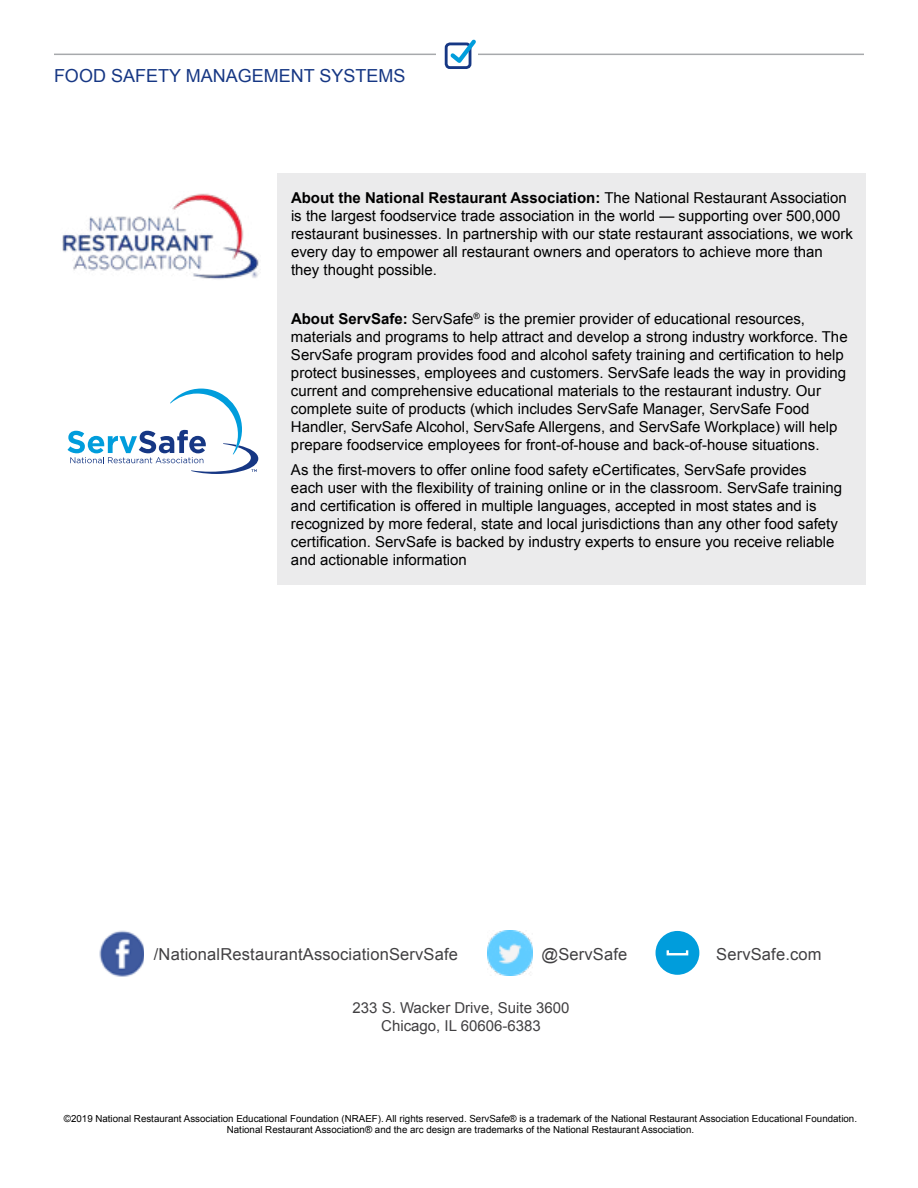
<style>
.page{position:relative;width:918px;height:1188px;background:#fff}
.page>*{position:absolute;margin:0;border:0;box-sizing:border-box;transform-origin:0 0}
.t1{font:18px "Arial";color:#163784}
.t2{font:16.5px "Arial";letter-spacing:.01em;color:#414042}
.t3{font:15px/18px "Arial";color:#000}
.t4{font:15px/18px "Arial";color:#414042;text-align:center}
.t5{font:9.75px/11.7px "Arial";color:#000;text-align:center}
.s1{font-weight:700}
</style>
<div class="page">
<div style="left:278px;top:173px;width:588px;height:412px;background:#ebebec"></div>
<svg style="left:68px;top:389px;width:190px;height:85px"></svg>
<img style="left:62px;top:193px;width:197px;height:87px">
<img style="left:488px;top:931px;width:44px;height:45px">
<div style="left:656px;top:931px;width:43px;height:44px;background:#009ddc;border-radius:50%"></div>
<div style="left:667px;top:949px;width:21px;height:6px;border:2px solid #fff"></div>
<img style="left:99px;top:930px;width:45px;height:47px">
<hr style="left:54px;top:54px;width:810px;height:1px;background:#a7a9ac">
<div style="left:436px;top:35px;width:42px;height:38px;background:#fff"></div>
<div style="left:445px;top:43px;width:26px;height:26px;border:3px solid #163784;border-radius:4px"></div>
<svg style="left:447px;top:39px;width:33px;height:28px"></svg>
<p class="t1" style="left:54px;top:64px;width:353px">FOOD SAFETY MANAGEMENT SYSTEMS</p>
<p class="t3" style="left:291px;top:189px;width:563px"><span class="s1">About the National Restaurant Association:</span> The National Restaurant Association is the largest foodservice trade association in the world — supporting over 500,000 restaurant businesses. In partnership with our state restaurant associations, we work every day to empower all restaurant owners and operators to achieve more than they thought possible.</p>
<p class="t3" style="left:291px;top:310px;width:558px"><span class="s1">About ServSafe:</span> ServSafe<sup>®</sup> is the premier provider of educational resources, materials and programs to help attract and develop a strong industry workforce. The ServSafe program provides food and alcohol safety training and certification to help protect businesses, employees and customers. ServSafe leads the way in providing current and comprehensive educational materials to the restaurant industry. Our complete suite of products (which includes ServSafe Manager, ServSafe Food Handler, ServSafe Alcohol, ServSafe Allergens, and ServSafe Workplace) will help prepare foodservice employees for front-of-house and back-of-house situations.</p>
<p class="t3" style="left:291px;top:461px;width:553px">As the first-movers to offer online food safety eCertificates, ServSafe provides each user with the flexibility of training online or in the classroom. ServSafe training and certification is offered in multiple languages, accepted in most states and is recognized by more federal, state and local jurisdictions than any other food safety certification. ServSafe is backed by industry experts to ensure you receive reliable and actionable information</p>
<p class="t2" style="left:154px;top:943px;width:306px">/NationalRestaurantAssociationServSafe</p>
<p class="t2" style="left:542px;top:943px;width:87px">@ServSafe</p>
<p class="t2" style="left:716px;top:943px;width:107px">ServSafe.com</p>
<p class="t4" style="left:353px;top:999px;width:219px">233 S. Wacker Drive, Suite 3600<br>Chicago, IL 60606-6383</p>
<p class="t5" style="left:64px;top:1113px;width:795px">©2019 National Restaurant Association Educational Foundation (NRAEF). All rights reserved. ServSafe® is a trademark of the National Restaurant Association Educational Foundation.<br>National Restaurant Association® and the arc design are trademarks of the National Restaurant Association.</p>
</div>
